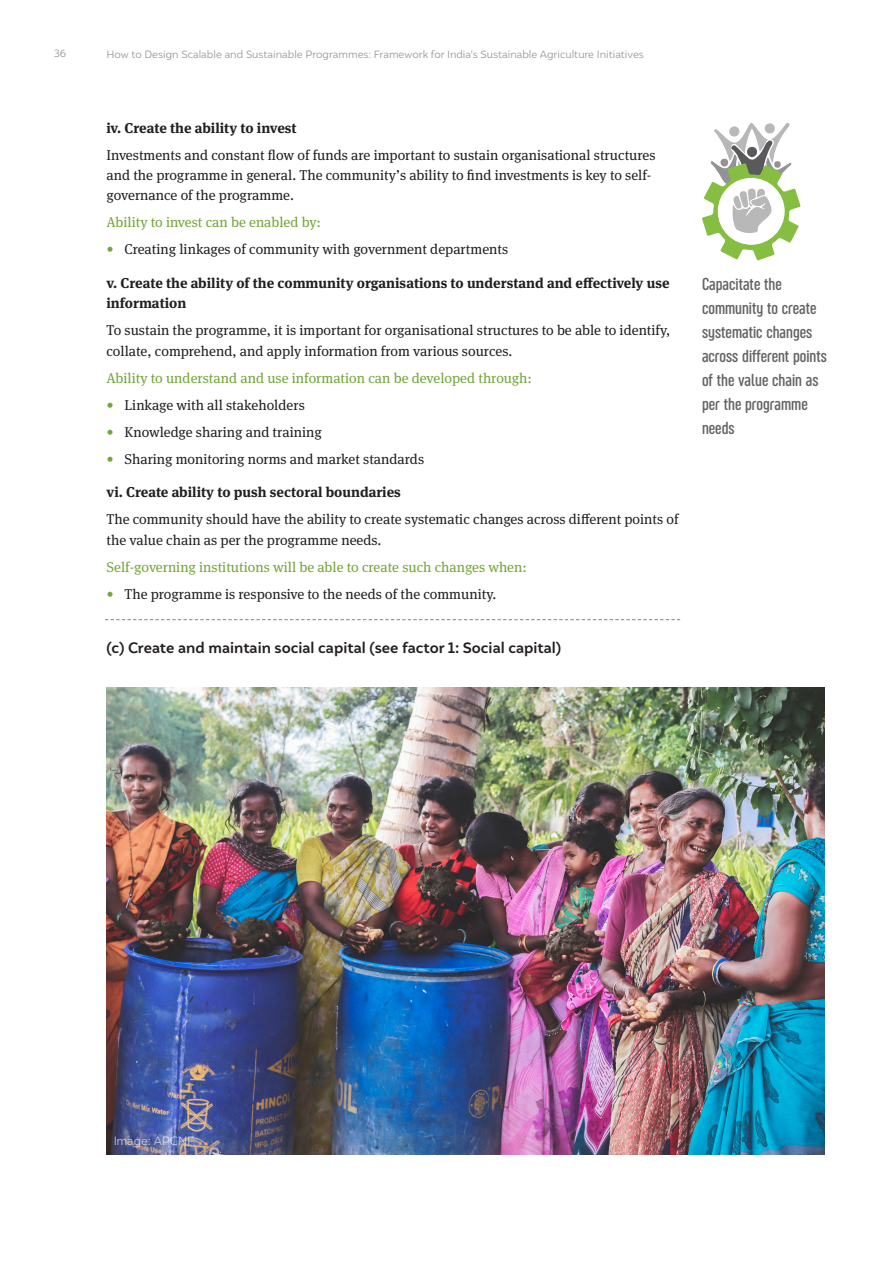
<style>
.page{position:relative;width:893px;height:1263px;background:#fff}
.page>*{position:absolute;margin:0;border:0;box-sizing:border-box;transform-origin:0 0}
.t1{font:300 18px/24px "Sugo Pro Classic";color:#636366}
.body{font:700 15px "Igna Sans";color:#231f20}
.body-2{font:14.25px/20.2px "Meta Serif OT";color:#231f20}
.body-3{font:700 14.25px/20.2px "Meta Serif OT";color:#231f20}
.body-4{font:14.25px "Meta Serif OT";color:#73a637}
.t2{font:300 12px "Igna Sans";color:#fff}
.body-5{font:300 10.5px "Igna Sans";color:#939598}
.s1{color:#73a637}
</style>
<div class="page">
<img style="left:106px;top:687px;width:718px;height:468px">
<svg style="left:105px;top:619px;width:575px;height:1px"></svg>
<svg style="left:702px;top:123px;width:99px;height:138px"></svg>
<p class="body-5" style="left:54px;top:46px;width:14px">36</p>
<p class="body-5" style="left:106px;top:47px;width:539px">How to Design Scalable and Sustainable Programmes: Framework for India’s Sustainable Agriculture Initiatives</p>
<p class="body-3" style="left:106px;top:118px;width:192px">iv. Create the ability to invest</p>
<p class="body-2" style="left:106px;top:145px;width:551px">Investments and constant flow of funds are important to sustain organisational structures and the programme in general. The community’s ability to find investments is key to self&shy;governance of the programme.</p>
<p class="body-4" style="left:106px;top:214px;width:216px">Ability to invest can be enabled by:</p>
<p class="body-2" style="left:106px;top:240px;width:403px"><span class="s1">•</span> Creating linkages of community with government departments</p>
<p class="body-3" style="left:106px;top:273px;width:564px">v. Create the ability of the community organisations to understand and effectively use information</p>
<p class="body-2" style="left:106px;top:321px;width:565px">To sustain the programme, it is important for organisational structures to be able to identify, collate, comprehend, and apply information from various sources.</p>
<p class="body-4" style="left:106px;top:369px;width:427px">Ability to understand and use information can be developed through:</p>
<p class="body-2" style="left:106px;top:395px;width:200px"><span class="s1">•</span> Linkage with all stakeholders</p>
<p class="body-2" style="left:106px;top:422px;width:217px"><span class="s1">•</span> Knowledge sharing and training</p>
<p class="body-2" style="left:106px;top:449px;width:319px"><span class="s1">•</span> Sharing monitoring norms and market standards</p>
<p class="body-3" style="left:106px;top:482px;width:296px">vi. Create ability to push sectoral boundaries</p>
<p class="body-2" style="left:106px;top:510px;width:573px">The community should have the ability to create systematic changes across different points of the value chain as per the programme needs.</p>
<p class="body-4" style="left:106px;top:558px;width:422px">Self-governing institutions will be able to create such changes when:</p>
<p class="body-2" style="left:106px;top:584px;width:391px"><span class="s1">•</span> The programme is responsive to the needs of the community.</p>
<p class="body" style="left:106px;top:638px;width:456px">(c) Create and maintain social capital (see factor 1: Social capital)</p>
<p class="t1" style="left:702px;top:272px;width:126px">Capacitate the community to create systematic changes across different points of the value chain as per the programme needs</p>
<p class="t2" style="left:113px;top:1133px;width:82px">Image: APCNF</p>
</div>
